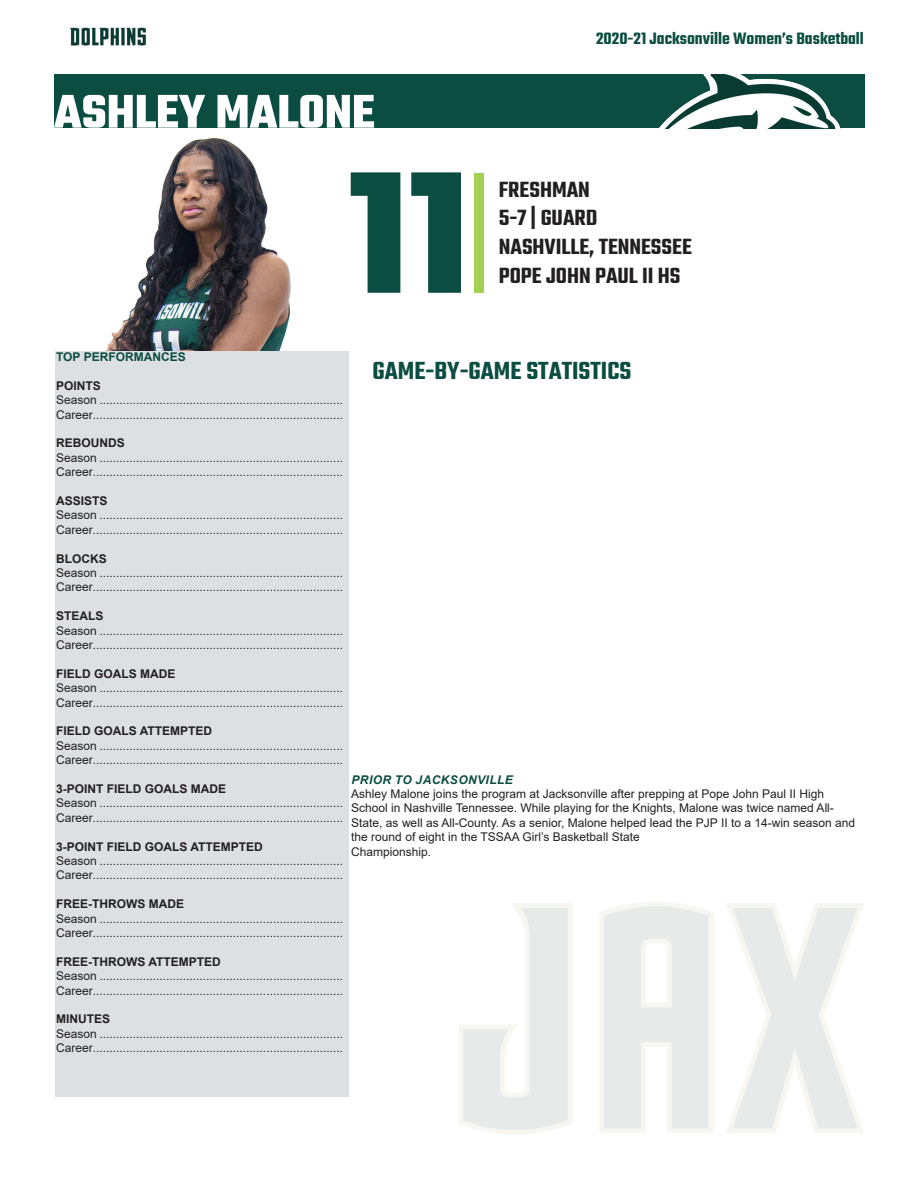
<style>
.page{position:relative;width:918px;height:1188px;background:#fff}
.page>*{position:absolute;margin:0;border:0;box-sizing:border-box;transform-origin:0 0}
.t1{font:700 187.5px "Teko";color:#0b4d40}
.t2{font:700 51px "Teko";color:#fff}
.t3{font:600 27px "Teko";color:#0b4d40}
.t4{font:600 24px "Teko";color:#231f20}
.t5{font:600 18px "Teko";color:#0b4d40}
.t6{font:12px/14.4px "Arial";color:#231f20}
.t7{font:700 12px "Arial";color:#231f20}
.t8{font:italic 700 12px "Arial";letter-spacing:.035em;color:#0b4d40}
.t9{font:700 12px "Arial";color:#0b4d40}
</style>
<div class="page">
<img style="left:70px;top:27px;width:76px;height:19px">
<img style="left:336px;top:902px;width:528px;height:232px">
<div style="left:54px;top:74px;width:811px;height:54px;background:#0b4d40"></div>
<div style="left:55px;top:351px;width:294px;height:745px;background:#dde0e2"></div>
<div style="left:474px;top:173px;width:10px;height:120px;background:#a6d054"></div>
<img style="left:659px;top:74px;width:182px;height:54px">
<img style="left:106px;top:138px;width:185px;height:213px">
<p class="t2" style="left:54px;top:79px;width:322px">ASHLEY MALONE</p>
<p class="t1" style="left:347px;top:113px;width:123px">11</p>
<h3 class="t5" style="left:596px;top:27px;width:269px">2020-21 Jacksonville Women’s Basketball</h3>
<p class="t4" style="left:499px;top:175px;width:93px">FRESHMAN</p>
<p class="t4" style="left:499px;top:203px;width:100px">5-7 | GUARD</p>
<p class="t4" style="left:499px;top:232px;width:195px">NASHVILLE, TENNESSEE</p>
<p class="t4" style="left:499px;top:261px;width:183px">POPE JOHN PAUL II HS</p>
<p class="t9" style="left:56px;top:348px;width:131px">TOP PERFORMANCES</p>
<p class="t7" style="left:56px;top:377px;width:46px">POINTS</p>
<p class="t6" style="left:56px;top:393px;width:288px">Season .........................................................................</p>
<p class="t6" style="left:56px;top:407px;width:288px">Career...........................................................................</p>
<p class="t7" style="left:56px;top:435px;width:70px">REBOUNDS</p>
<p class="t6" style="left:56px;top:450px;width:288px">Season .........................................................................</p>
<p class="t6" style="left:56px;top:465px;width:288px">Career...........................................................................</p>
<p class="t7" style="left:56px;top:492px;width:53px">ASSISTS</p>
<p class="t6" style="left:56px;top:508px;width:288px">Season .........................................................................</p>
<p class="t6" style="left:56px;top:522px;width:288px">Career...........................................................................</p>
<p class="t7" style="left:56px;top:550px;width:52px">BLOCKS</p>
<p class="t6" style="left:56px;top:566px;width:288px">Season .........................................................................</p>
<p class="t6" style="left:56px;top:580px;width:288px">Career...........................................................................</p>
<p class="t7" style="left:56px;top:608px;width:49px">STEALS</p>
<p class="t6" style="left:56px;top:623px;width:288px">Season .........................................................................</p>
<p class="t6" style="left:56px;top:638px;width:288px">Career...........................................................................</p>
<p class="t7" style="left:56px;top:665px;width:121px">FIELD GOALS MADE</p>
<p class="t6" style="left:56px;top:681px;width:288px">Season .........................................................................</p>
<p class="t6" style="left:56px;top:695px;width:288px">Career...........................................................................</p>
<p class="t7" style="left:56px;top:723px;width:157px">FIELD GOALS ATTEMPTED</p>
<p class="t6" style="left:56px;top:738px;width:288px">Season .........................................................................</p>
<p class="t6" style="left:56px;top:753px;width:288px">Career...........................................................................</p>
<p class="t7" style="left:56px;top:780px;width:172px">3-POINT FIELD GOALS MADE</p>
<p class="t6" style="left:56px;top:796px;width:288px">Season .........................................................................</p>
<p class="t6" style="left:56px;top:810px;width:288px">Career...........................................................................</p>
<p class="t7" style="left:56px;top:838px;width:208px">3-POINT FIELD GOALS ATTEMPTED</p>
<p class="t6" style="left:56px;top:854px;width:288px">Season .........................................................................</p>
<p class="t6" style="left:56px;top:868px;width:288px">Career...........................................................................</p>
<p class="t7" style="left:56px;top:896px;width:129px">FREE-THROWS MADE</p>
<p class="t6" style="left:56px;top:911px;width:288px">Season .........................................................................</p>
<p class="t6" style="left:56px;top:926px;width:288px">Career...........................................................................</p>
<p class="t7" style="left:56px;top:953px;width:166px">FREE-THROWS ATTEMPTED</p>
<p class="t6" style="left:56px;top:969px;width:288px">Season .........................................................................</p>
<p class="t6" style="left:56px;top:983px;width:288px">Career...........................................................................</p>
<p class="t7" style="left:56px;top:1011px;width:55px">MINUTES</p>
<p class="t6" style="left:56px;top:1026px;width:288px">Season .........................................................................</p>
<p class="t6" style="left:56px;top:1041px;width:288px">Career...........................................................................</p>
<p class="t3" style="left:373px;top:355px;width:260px">GAME-BY-GAME STATISTICS</p>
<p class="t8" style="left:352px;top:771px;width:163px">PRIOR TO JACKSONVILLE</p>
<p class="t6" style="left:351px;top:787px;width:505px">Ashley Malone joins the program at Jacksonville after prepping at Pope John Paul II High School in Nashville Tennessee. While playing for the Knights, Malone was twice named All-State, as well as All-County. As a senior, Malone helped lead the PJP II to a 14-win season and the round of eight in the TSSAA Girl’s Basketball State</p>
<p class="t6" style="left:351px;top:844px;width:82px">Championship.</p>
</div>
